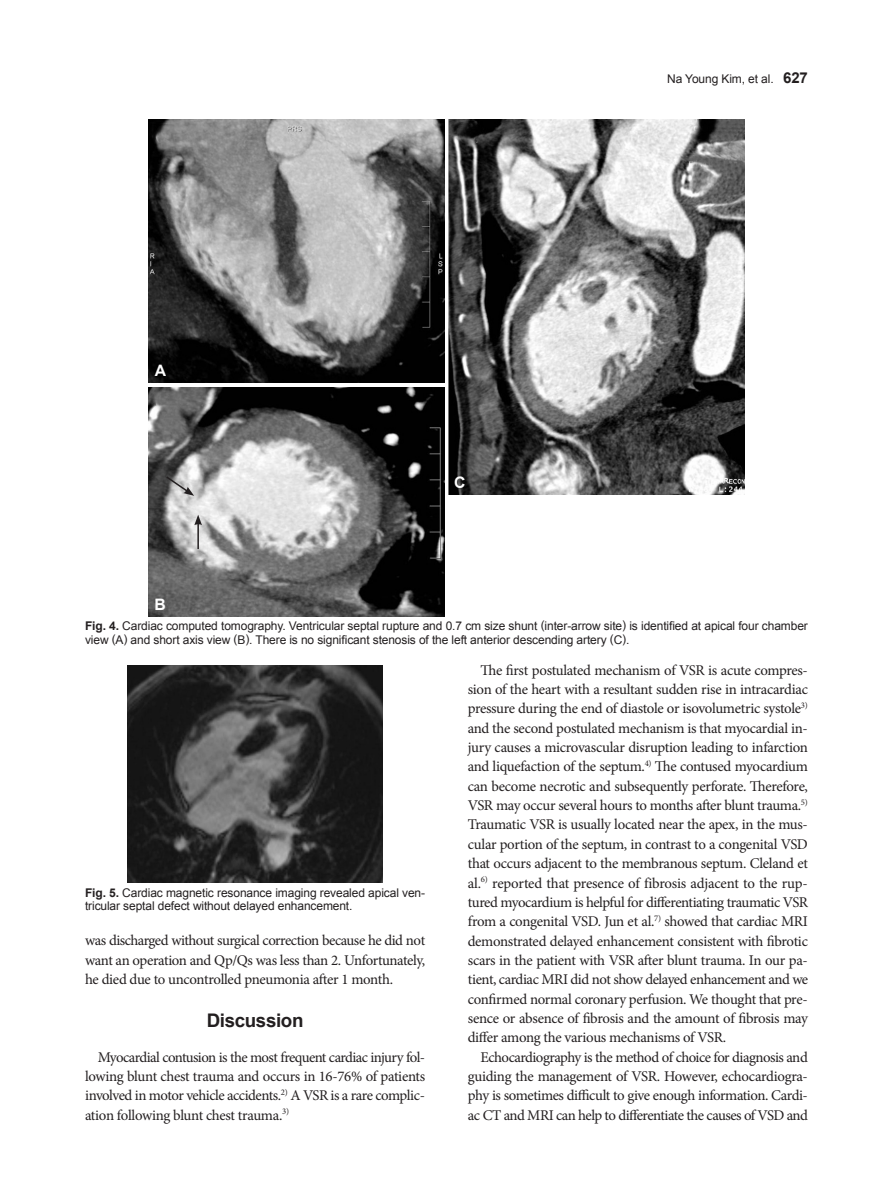
<style>
.page{position:relative;width:893px;height:1191px;background:#fff}
.page>*{position:absolute;margin:0;border:0;box-sizing:border-box;transform-origin:0 0}
.큰제목{font:700 18.75px "Arial";letter-spacing:-.02em;color:#231f20}
.t1{font:700 15.75px "Arial";color:#fff}
.본문1{font:14.85px/19.4px "Minion Pro";letter-spacing:-.03em;color:#231f20;text-align:justify}
.그림제목{font:12px/13.5px "Arial";letter-spacing:-.01em;color:#231f20}
.s1{font-weight:700;font-size:15px}
.s2{font-weight:700}
</style>
<div class="page">
<img style="left:128px;top:665px;width:255px;height:217px">
<img style="left:149px;top:119px;width:295px;height:264px">
<img style="left:149px;top:387px;width:295px;height:229px">
<img style="left:449px;top:119px;width:295px;height:375px">
<svg style="left:165px;top:475px;width:29px;height:21px"></svg>
<hr style="left:197px;top:523px;width:2px;height:26px;background:#231f20">
<svg style="left:194px;top:514px;width:8px;height:11px"></svg>
<p class="t1" style="left:155px;top:360px;width:13px">A</p>
<p class="t1" style="left:155px;top:594px;width:13px">B</p>
<p class="t1" style="left:454px;top:472px;width:13px">C</p>
<p class="그림제목" style="left:667px;top:72px;width:142px">Na Young Kim, et al. <span class="s1">627</span></p>
<p class="그림제목" style="left:85px;top:619px;width:724px"><span class="s2">Fig. 4.</span> Cardiac computed tomography. Ventricular septal rupture and 0.7 cm size shunt (inter-arrow site) is identified at apical four chamber view (A) and short axis view (B). There is no significant stenosis of the left anterior descending artery (C).</p>
<p class="그림제목" style="left:85px;top:886px;width:342px"><span class="s2">Fig. 5.</span> Cardiac magnetic resonance imaging revealed apical ven&shy;tricular septal defect without delayed enhancement.</p>
<p class="본문1" style="left:85px;top:931px;width:342px">was discharged without surgical correction because he did not want an operation and Qp/Qs was less than 2. Unfortunately, he died due to uncontrolled pneumonia after 1 month.</p>
<p class="큰제목" style="left:207px;top:1007px;width:98px">Discussion</p>
<p class="본문1" style="left:85px;top:1047px;width:342px;text-indent:13px">Myocardial contusion is the most frequent cardiac injury fol&shy;lowing blunt chest trauma and occurs in 16-76% of patients involved in motor vehicle accidents.<sup>2)</sup> A VSR is a rare complic&shy;ation following blunt chest trauma.<sup>3)</sup></p>
<p class="본문1" style="left:468px;top:660px;width:342px;text-indent:13px">The first postulated mechanism of VSR is acute compres&shy;sion of the heart with a resultant sudden rise in intracardiac pressure during the end of diastole or isovolumetric systole<sup>3) </sup>and the second postulated mechanism is that myocardial in&shy;jury causes a microvascular disruption leading to infarction and liquefaction of the septum.<sup>4)</sup> The contused myocardium can become necrotic and subsequently perforate. Therefore, VSR may occur several hours to months after blunt trauma.<sup>5)<br></sup>Traumatic VSR is usually located near the apex, in the mus&shy;cular portion of the septum, in contrast to a congenital VSD that occurs adjacent to the membranous septum. Cleland et al.<sup>6)</sup> reported that presence of fibrosis adjacent to the rup&shy;tured myocardium is helpful for differentiating traumatic VSR from a congenital VSD. Jun et al.<sup>7)</sup> showed that cardiac MRI demonstrated delayed enhancement consistent with fibrotic scars in the patient with VSR after blunt trauma. In our pa&shy;tient, cardiac MRI did not show delayed enhancement and we confirmed normal coronary perfusion. We thought that pre&shy;sence or absence of fibrosis and the amount of fibrosis may differ among the various mechanisms of VSR.</p>
<p class="본문1" style="left:468px;top:1047px;width:342px;text-indent:13px">Echocardiography is the method of choice for diagnosis and guiding the management of VSR. However, echocardiogra&shy;phy is sometimes difficult to give enough information. Cardi&shy;ac CT and MRI can help to differentiate the causes of VSD and</p>
</div>
